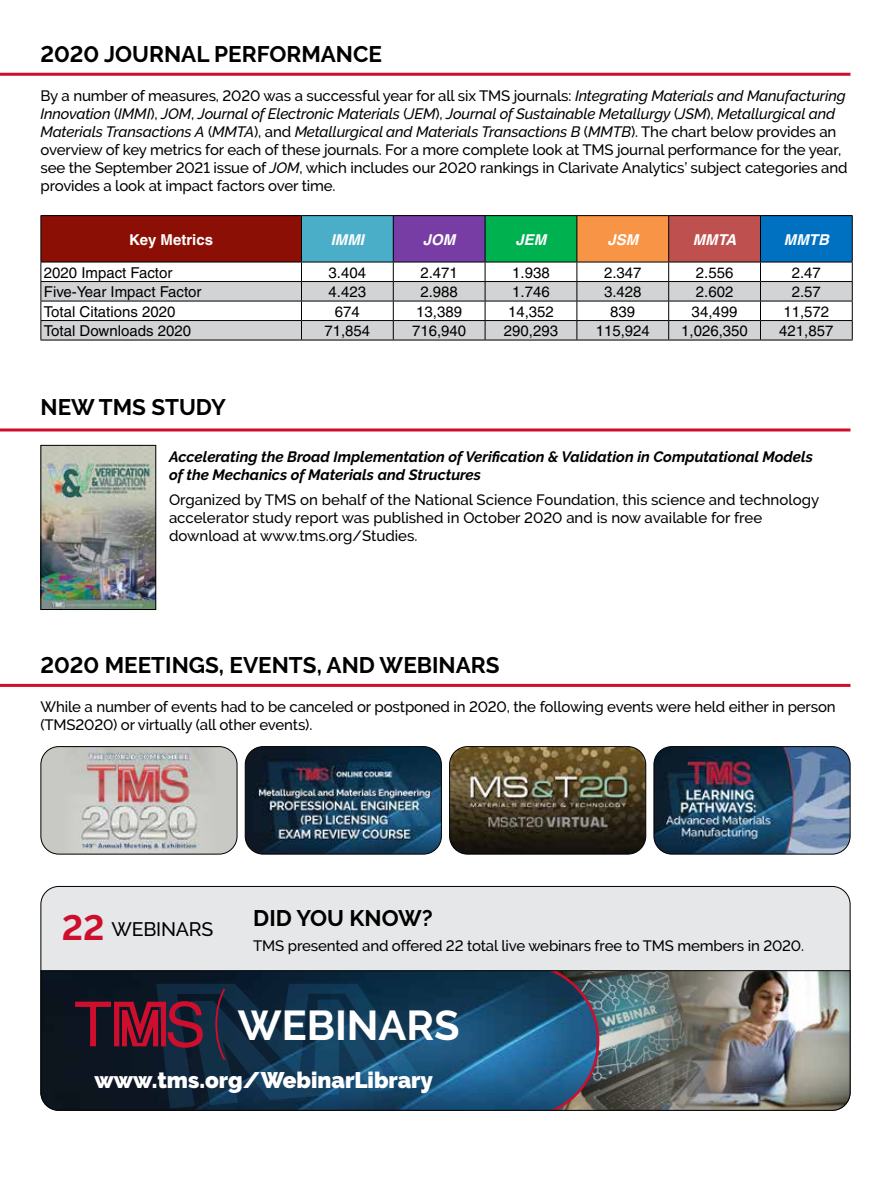
<style>
.page{position:relative;width:891px;height:1188px;background:#fff}
.page>*{position:absolute;margin:0;border:0;box-sizing:border-box;transform-origin:0 0}
.t1{font:700 41.55px "Raleway";color:#fff}
.t2{font:700 35.1px "Raleway";color:#ce0e2d}
.t3{font:700 22.5px "Raleway";color:#000}
.t4{font:900 22.5px "Raleway";color:#fff}
.t5{font:500 19.5px "Raleway";letter-spacing:-.01em;color:#000}
.t6{font:500 15px/18px "Raleway";letter-spacing:-.01em;color:#000}
.t7{font:15px "Helvetica";color:#000}
.t8{font:italic 700 15px/18px "Raleway";color:#000}
.t9{font:italic 700 15px "Helvetica";color:#fff}
.t10{font:700 15px "Helvetica";color:#fff}
.s1{font-style:italic}
</style>
<div class="page">
<hr style="left:0;top:73px;width:850px;height:3px;background:#ce0e2d">
<div style="left:41px;top:216px;width:261px;height:46px;background:#8b0f04"></div>
<div style="left:302px;top:216px;width:91px;height:46px;background:#4aaec8"></div>
<div style="left:393px;top:216px;width:92px;height:46px;background:#773da4"></div>
<div style="left:485px;top:216px;width:92px;height:46px;background:#00b150"></div>
<div style="left:577px;top:216px;width:92px;height:46px;background:#f89446"></div>
<div style="left:669px;top:216px;width:91px;height:46px;background:#be504f"></div>
<div style="left:760px;top:216px;width:92px;height:46px;background:#0071c1"></div>
<svg style="left:41px;top:282px;width:811px;height:58px;fill:#d1d3d4"></svg>
<hr style="left:302px;top:215px;width:91px;height:1px;background:#000">
<hr style="left:393px;top:215px;width:92px;height:1px;background:#000">
<hr style="left:393px;top:216px;width:1px;height:46px;background:#000">
<hr style="left:485px;top:215px;width:92px;height:1px;background:#000">
<hr style="left:485px;top:216px;width:1px;height:46px;background:#000">
<hr style="left:577px;top:215px;width:92px;height:1px;background:#000">
<hr style="left:577px;top:216px;width:1px;height:46px;background:#000">
<hr style="left:669px;top:215px;width:91px;height:1px;background:#000">
<hr style="left:668px;top:216px;width:1px;height:46px;background:#000">
<hr style="left:760px;top:215px;width:93px;height:1px;background:#000">
<hr style="left:760px;top:216px;width:1px;height:46px;background:#000">
<hr style="left:852px;top:216px;width:1px;height:46px;background:#000">
<hr style="left:302px;top:262px;width:91px;height:1px;background:#000">
<hr style="left:393px;top:262px;width:92px;height:1px;background:#000">
<hr style="left:485px;top:262px;width:92px;height:1px;background:#000">
<hr style="left:577px;top:262px;width:92px;height:1px;background:#000">
<hr style="left:669px;top:262px;width:91px;height:1px;background:#000">
<hr style="left:760px;top:262px;width:93px;height:1px;background:#000">
<hr style="left:40px;top:281px;width:262px;height:1px;background:#000">
<hr style="left:302px;top:281px;width:91px;height:1px;background:#000">
<hr style="left:393px;top:281px;width:92px;height:1px;background:#000">
<hr style="left:485px;top:281px;width:92px;height:1px;background:#000">
<hr style="left:577px;top:281px;width:92px;height:1px;background:#000">
<hr style="left:669px;top:281px;width:91px;height:1px;background:#000">
<hr style="left:760px;top:281px;width:93px;height:1px;background:#000">
<hr style="left:40px;top:301px;width:262px;height:1px;background:#000">
<hr style="left:302px;top:301px;width:91px;height:1px;background:#000">
<hr style="left:393px;top:301px;width:92px;height:1px;background:#000">
<hr style="left:485px;top:301px;width:92px;height:1px;background:#000">
<hr style="left:577px;top:301px;width:92px;height:1px;background:#000">
<hr style="left:669px;top:301px;width:91px;height:1px;background:#000">
<hr style="left:760px;top:301px;width:93px;height:1px;background:#000">
<hr style="left:40px;top:320px;width:262px;height:1px;background:#000">
<svg style="left:40px;top:263px;width:1px;height:77px"></svg>
<hr style="left:302px;top:320px;width:91px;height:1px;background:#000">
<svg style="left:301px;top:263px;width:1px;height:77px"></svg>
<hr style="left:393px;top:320px;width:92px;height:1px;background:#000">
<svg style="left:393px;top:262px;width:1px;height:78px"></svg>
<hr style="left:485px;top:320px;width:92px;height:1px;background:#000">
<svg style="left:485px;top:262px;width:1px;height:78px"></svg>
<hr style="left:577px;top:320px;width:92px;height:1px;background:#000">
<svg style="left:577px;top:262px;width:1px;height:78px"></svg>
<hr style="left:669px;top:320px;width:91px;height:1px;background:#000">
<svg style="left:668px;top:262px;width:1px;height:78px"></svg>
<hr style="left:760px;top:320px;width:93px;height:1px;background:#000">
<svg style="left:760px;top:262px;width:1px;height:78px"></svg>
<svg style="left:852px;top:262px;width:1px;height:78px"></svg>
<hr style="left:40px;top:340px;width:262px;height:1px;background:#000">
<hr style="left:302px;top:340px;width:91px;height:1px;background:#000">
<hr style="left:393px;top:340px;width:92px;height:1px;background:#000">
<hr style="left:485px;top:340px;width:92px;height:1px;background:#000">
<hr style="left:577px;top:340px;width:92px;height:1px;background:#000">
<hr style="left:669px;top:340px;width:91px;height:1px;background:#000">
<hr style="left:760px;top:340px;width:93px;height:1px;background:#000">
<hr style="left:40px;top:215px;width:262px;height:1px;background:#000">
<hr style="left:40px;top:216px;width:1px;height:46px;background:#000">
<hr style="left:301px;top:216px;width:1px;height:46px;background:#000">
<hr style="left:40px;top:262px;width:262px;height:1px;background:#000">
<hr style="left:0;top:684px;width:850px;height:3px;background:#ce0e2d">
<img style="left:42px;top:447px;width:112px;height:161px">
<div style="left:40px;top:445px;width:116px;height:165px;border:1px solid #000"></div>
<hr style="left:0;top:428px;width:850px;height:3px;background:#ce0e2d">
<div style="left:41px;top:886px;width:809px;height:224px;background:#e6e7e8;border-radius:18px"></div>
<img style="left:40px;top:970px;width:811px;height:141px">
<div style="left:41px;top:747px;width:196px;height:107px;background:#c8c9c4;border-radius:18px"></div>
<img style="left:79px;top:748px;width:125px;height:105px">
<div style="left:40px;top:746px;width:197px;height:109px;border:1px solid #000;border-radius:18px"></div>
<img style="left:450px;top:747px;width:196px;height:106px">
<div style="left:449px;top:746px;width:197px;height:109px;border:1px solid #000;border-radius:18px"></div>
<img style="left:245px;top:747px;width:196px;height:106px">
<div style="left:245px;top:746px;width:197px;height:109px;border:1px solid #000;border-radius:18px"></div>
<img style="left:654px;top:747px;width:195px;height:107px">
<div style="left:654px;top:746px;width:197px;height:109px;border:1px solid #000;border-radius:18px"></div>
<h3 class="t3" style="left:40px;top:41px;width:343px">2020 JOURNAL PERFORMANCE</h3>
<p class="t6" style="left:40px;top:87px;width:809px">By a number of measures, 2020 was a successful year for all six TMS journals: <span class="s1">Integrating Materials and Manufacturing Innovation</span> (<span class="s1">IMMI</span>), <span class="s1">JOM</span>, <span class="s1">Journal of Electronic Materials</span> (<span class="s1">JEM</span>), <span class="s1">Journal of Sustainable Metallurgy</span> (<span class="s1">JSM</span>), <span class="s1">Metallurgical and Materials Transactions A</span> (<span class="s1">MMTA</span>), and <span class="s1">Metallurgical and Materials Transactions B</span> (<span class="s1">MMTB</span>). The chart below provides an overview of key metrics for each of these journals. For a more complete look at TMS journal performance for the year, see the September 2021 issue of <span class="s1">JOM</span>, which includes our 2020 rankings in Clarivate Analytics’ subject categories and provides a look at impact factors over time.</p>
<p class="t10" style="left:129px;top:230px;width:85px">Key Metrics</p>
<p class="t9" style="left:331px;top:230px;width:35px">IMMI</p>
<p class="t9" style="left:423px;top:230px;width:34px">JOM</p>
<p class="t9" style="left:516px;top:230px;width:32px">JEM</p>
<p class="t9" style="left:607px;top:230px;width:32px">JSM</p>
<p class="t9" style="left:693px;top:230px;width:45px">MMTA</p>
<p class="t9" style="left:784px;top:230px;width:46px">MMTB</p>
<p class="t7" style="left:44px;top:264px;width:130px">2020 Impact Factor</p>
<p class="t7" style="left:329px;top:264px;width:39px">3.404</p>
<p class="t7" style="left:420px;top:264px;width:39px">2.471</p>
<p class="t7" style="left:512px;top:264px;width:39px">1.938</p>
<p class="t7" style="left:604px;top:264px;width:39px">2.347</p>
<p class="t7" style="left:696px;top:264px;width:39px">2.556</p>
<p class="t7" style="left:792px;top:264px;width:31px">2.47</p>
<p class="t7" style="left:44px;top:283px;width:159px">Five-Year Impact Factor</p>
<p class="t7" style="left:329px;top:283px;width:39px">4.423</p>
<p class="t7" style="left:420px;top:283px;width:39px">2.988</p>
<p class="t7" style="left:512px;top:283px;width:39px">1.746</p>
<p class="t7" style="left:604px;top:283px;width:39px">3.428</p>
<p class="t7" style="left:696px;top:283px;width:39px">2.602</p>
<p class="t7" style="left:792px;top:283px;width:31px">2.57</p>
<p class="t7" style="left:44px;top:303px;width:133px">Total Citations 2020</p>
<p class="t7" style="left:335px;top:303px;width:27px">674</p>
<p class="t7" style="left:416px;top:303px;width:47px">13,389</p>
<p class="t7" style="left:508px;top:303px;width:47px">14,352</p>
<p class="t7" style="left:610px;top:303px;width:27px">839</p>
<p class="t7" style="left:692px;top:303px;width:47px">34,499</p>
<p class="t7" style="left:783px;top:303px;width:47px">11,572</p>
<p class="t7" style="left:44px;top:322px;width:149px">Total Downloads 2020</p>
<p class="t7" style="left:324px;top:322px;width:47px">71,854</p>
<p class="t7" style="left:412px;top:322px;width:56px">716,940</p>
<p class="t7" style="left:504px;top:322px;width:56px">290,293</p>
<p class="t7" style="left:596px;top:322px;width:56px">115,924</p>
<p class="t7" style="left:681px;top:322px;width:68px">1,026,350</p>
<p class="t7" style="left:779px;top:322px;width:56px">421,857</p>
<h3 class="t3" style="left:40px;top:394px;width:187px">NEW TMS STUDY</h3>
<p class="t8" style="left:169px;top:448px;width:645px">Accelerating the Broad Implementation of Verification &amp; Validation in Computational Models of the Mechanics of Materials and Structures</p>
<p class="t6" style="left:169px;top:491px;width:652px">Organized by TMS on behalf of the National Science Foundation, this science and technology accelerator study report was published in October 2020 and is now available for free download at www.tms.org/Studies.</p>
<h3 class="t3" style="left:40px;top:652px;width:461px">2020 MEETINGS, EVENTS, AND WEBINARS</h3>
<p class="t6" style="left:40px;top:698px;width:797px">While a number of events had to be canceled or postponed in 2020, the following events were held either in person (TMS2020) or virtually (all other events).</p>
<h2 class="t2" style="left:62px;top:908px;width:44px">22</h2>
<h3 class="t5" style="left:111px;top:918px;width:103px">WEBINARS</h3>
<h3 class="t3" style="left:253px;top:905px;width:181px">DID YOU KNOW?</h3>
<p class="t6" style="left:253px;top:936px;width:552px">TMS presented and offered 22 total live webinars free to TMS members in 2020.</p>
<h1 class="t1" style="left:238px;top:1002px;width:223px">WEBINARS</h1>
<h3 class="t4" style="left:94px;top:1067px;width:340px">www.tms.org/WebinarLibrary</h3>
</div>
